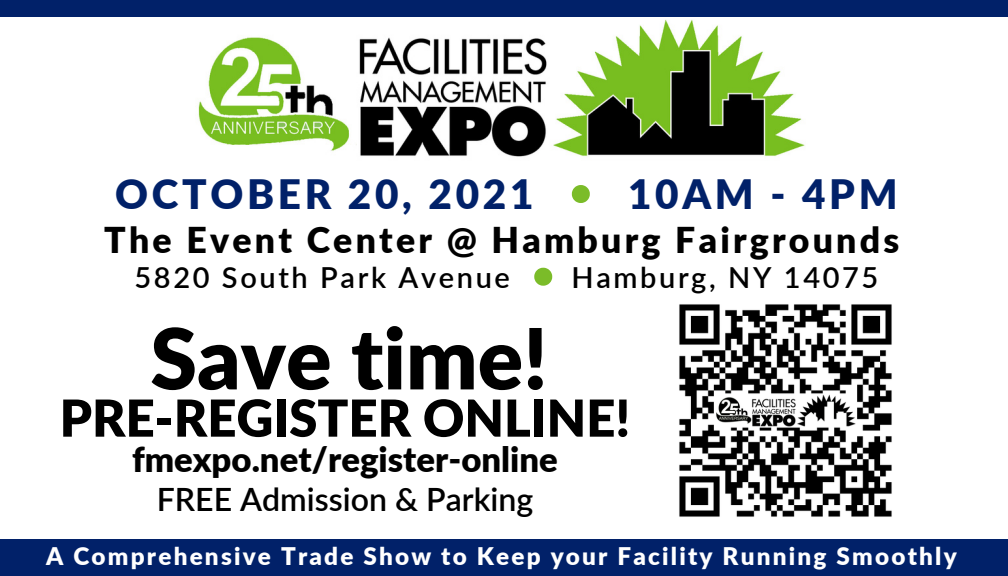
<style>
.page{position:relative;width:1008px;height:576px;background:#fff}
.page>*{position:absolute;margin:0;border:0;box-sizing:border-box;transform-origin:0 0}
.t1{font:900 84.4px "Lato";color:#000}
.t2{font:900 50.8px "Lato";color:#000}
.t3{font:900 40.4px "Lato";letter-spacing:.09em;color:#012169}
.t4{font:900 35.6px "Lato";letter-spacing:.09em;color:#000}
.t5{font:900 34.8px "Lato";color:#000}
.t6{font:600 32px "Lato";color:#000}
.t7{font:600 28.8px "Lato";letter-spacing:.09em;color:#000}
.t8{font:900 24.4px "Lato";letter-spacing:.09em;color:#fff}
</style>
<div class="page">
<img style="left:198px;top:19px;width:607px;height:138px">
<div style="left:0;top:539px;width:1008px;height:37px;background:#012169"></div>
<img style="left:679px;top:304px;width:213px;height:213px">
<div style="left:0;top:0;width:1008px;height:17px;background:#012169"></div>
<svg style="left:572px;top:185px;width:18px;height:18px"></svg>
<svg style="left:534px;top:268px;width:18px;height:18px"></svg>
<p class="t3" style="left:115px;top:170px;width:420px">OCTOBER 20, 2021</p>
<p class="t3" style="left:628px;top:170px;width:271px">10AM - 4PM</p>
<p class="t4" style="left:104px;top:217px;width:797px">The Event Center @ Hamburg Fairgrounds</p>
<p class="t7" style="left:135px;top:259px;width:377px">5820 South Park Avenue</p>
<p class="t7" style="left:572px;top:259px;width:308px">Hamburg, NY 14075</p>
<p class="t1" style="left:150px;top:306px;width:399px">Save time!</p>
<p class="t2" style="left:60px;top:387px;width:572px">PRE-REGISTER ONLINE!</p>
<p class="t5" style="left:132px;top:437px;width:427px">fmexpo.net/register-online</p>
<p class="t6" style="left:157px;top:480px;width:378px">FREE Admission &amp; Parking</p>
<p class="t8" style="left:46px;top:541px;width:912px">A Comprehensive Trade Show to Keep your Facility Running Smoothly</p>
</div>
